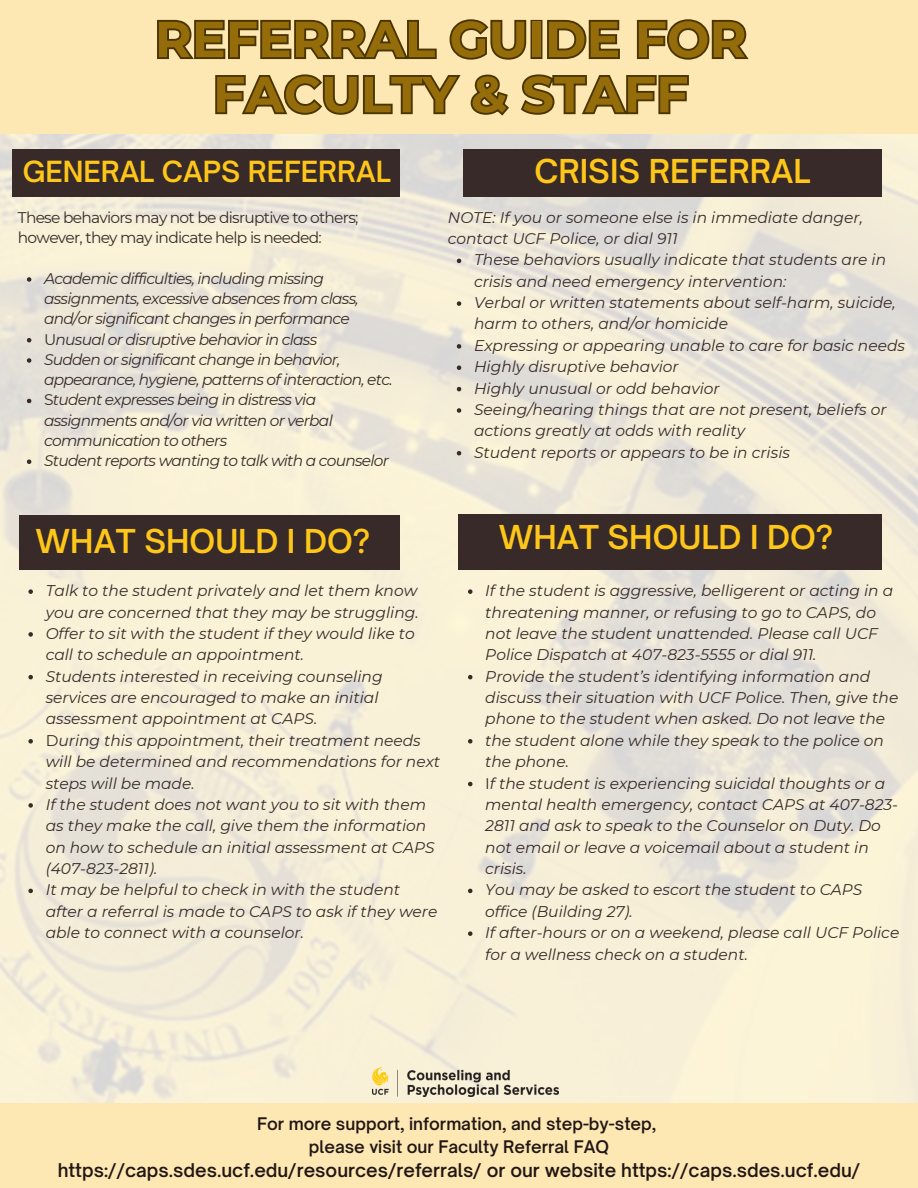
<style>
.page{position:relative;width:918px;height:1188px;background:#fff}
.page>*{position:absolute;margin:0;border:0;box-sizing:border-box;transform-origin:0 0}
.t1{font:700 50.55px/55.2px "Montserrat";color:#946c0a;text-align:center}
.t2{font:600 31.5px "Open Sauce One";color:#ffc61a}
.t3{font:600 27.9px "Open Sauce One";color:#ffc61a}
.t4{font:600 18.15px "Open Sauce One";color:#211614}
.t5{font:600 16.65px "Open Sauce One";color:#211614}
.t6{font:italic 15.45px/21.3px "Montserrat";color:#372a28}
.t7{font:italic 15.45px/20.2px "Montserrat";letter-spacing:-.045em;color:#372a28}
.t8{font:15.45px "Montserrat";letter-spacing:-.045em;color:#372a28}
.s1{font-style:normal}
</style>
<div class="page">
<div style="left:0;top:0;width:918px;height:134px;background:#fde8b4"></div>
<img style="left:0;top:134px;width:918px;height:969px">
<div style="left:12px;top:150px;width:388px;height:47px;background:#372a28"></div>
<div style="left:463px;top:150px;width:419px;height:47px;background:#372a28"></div>
<div style="left:458px;top:514px;width:424px;height:55px;background:#372a28"></div>
<div style="left:19px;top:515px;width:381px;height:54px;background:#372a28"></div>
<img style="left:373px;top:1068px;width:186px;height:28px">
<div style="left:0;top:1103px;width:918px;height:85px;background:#fde8b4"></div>
<svg style="left:28px;top:589px;width:5px;height:5px"></svg>
<svg style="left:28px;top:632px;width:5px;height:5px"></svg>
<svg style="left:28px;top:675px;width:5px;height:4px"></svg>
<svg style="left:28px;top:739px;width:5px;height:5px"></svg>
<svg style="left:28px;top:803px;width:5px;height:5px"></svg>
<svg style="left:28px;top:889px;width:5px;height:4px"></svg>
<svg style="left:468px;top:589px;width:4px;height:5px"></svg>
<svg style="left:468px;top:675px;width:4px;height:4px"></svg>
<svg style="left:468px;top:739px;width:4px;height:5px"></svg>
<svg style="left:468px;top:782px;width:4px;height:4px"></svg>
<svg style="left:468px;top:889px;width:4px;height:4px"></svg>
<svg style="left:468px;top:931px;width:4px;height:5px"></svg>
<svg style="left:27px;top:277px;width:4px;height:5px"></svg>
<svg style="left:27px;top:338px;width:4px;height:4px"></svg>
<svg style="left:27px;top:358px;width:4px;height:5px"></svg>
<svg style="left:27px;top:399px;width:4px;height:4px"></svg>
<svg style="left:27px;top:459px;width:4px;height:5px"></svg>
<svg style="left:457px;top:259px;width:4px;height:4px"></svg>
<svg style="left:457px;top:301px;width:4px;height:5px"></svg>
<svg style="left:457px;top:344px;width:4px;height:5px"></svg>
<svg style="left:457px;top:365px;width:4px;height:5px"></svg>
<svg style="left:457px;top:387px;width:4px;height:4px"></svg>
<svg style="left:457px;top:408px;width:4px;height:5px"></svg>
<svg style="left:457px;top:451px;width:4px;height:4px"></svg>
<svg style="left:157px;top:19px;width:592px;height:41px"></svg>
<svg style="left:215px;top:74px;width:474px;height:42px"></svg>
<p class="t1" style="left:155px;top:11px;width:593px">REFERRAL GUIDE FOR<br>FACULTY &amp; STAFF</p>
<p class="t3" style="left:23px;top:154px;width:370px">GENERAL CAPS REFERRAL</p>
<p class="t8" style="left:18px;top:208px;width:342px">These behaviors may not be disruptive to others;</p>
<p class="t8" style="left:18px;top:229px;width:305px">however, they may indicate help is needed:</p>
<p class="t7" style="left:44px;top:268px;width:316px">Academic difficulties, including missing assignments, excessive absences from class, and/or significant changes in performance</p>
<p class="t7" style="left:44px;top:329px;width:275px"><span class="s1">U</span>nusual or disruptive behavior in class</p>
<p class="t7" style="left:44px;top:349px;width:350px">Sudden or significant change in behavior, appearance, hygiene, patterns of interaction, etc.</p>
<p class="t7" style="left:44px;top:390px;width:290px"><span class="s1">S</span>tudent expresses being in distress via assignments and/or via written or verbal communication to others</p>
<p class="t7" style="left:44px;top:451px;width:346px">Student reports wanting to talk with a counselor</p>
<p class="t2" style="left:534px;top:152px;width:278px">CRISIS REFERRAL</p>
<p class="t6" style="left:448px;top:206px;width:417px">NOTE: If you or someone else is in immediate danger, contact UCF Police, or dial 911</p>
<p class="t6" style="left:474px;top:249px;width:414px">These behaviors usually indicate that students are in crisis and need emergency intervention:</p>
<p class="t6" style="left:474px;top:292px;width:423px">Verbal or written statements about self-harm, suicide, harm to others, and/or homicide</p>
<p class="t6" style="left:474px;top:335px;width:432px">Expressing or appearing unable to care for basic needs</p>
<p class="t6" style="left:474px;top:356px;width:206px">Highly disruptive behavior</p>
<p class="t6" style="left:474px;top:377px;width:247px">Highly unusual or odd behavior</p>
<p class="t6" style="left:474px;top:399px;width:414px">Seeing/hearing things that are not present, beliefs or actions greatly at odds with reality</p>
<p class="t6" style="left:474px;top:442px;width:317px">Student reports or appears to be in crisis</p>
<p class="t2" style="left:36px;top:521px;width:336px">WHAT SHOULD I DO?</p>
<p class="t2" style="left:499px;top:517px;width:336px">WHAT SHOULD I DO?</p>
<p class="t6" style="left:46px;top:580px;width:374px">Talk to the student privately and let them know you are concerned that they may be struggling.</p>
<p class="t6" style="left:46px;top:623px;width:371px">Offer to sit with the student if they would like to call to schedule an appointment.</p>
<p class="t6" style="left:46px;top:665px;width:338px">Students interested in receiving counseling services are encouraged to make an initial assessment appointment at CAPS.</p>
<p class="t6" style="left:46px;top:730px;width:396px"><span class="s1">D</span>uring this appointment, their treatment needs will be determined and recommendations for next steps will be made.</p>
<p class="t6" style="left:46px;top:794px;width:390px">If the student does not want you to sit with them as they make the call, give them the information on how to schedule an initial assessment at CAPS (407-823-2811).</p>
<p class="t6" style="left:46px;top:879px;width:393px">It may be helpful to check in with the student after a referral is made to CAPS to ask if they were able to connect with a counselor.</p>
<p class="t6" style="left:485px;top:580px;width:409px">If the student is aggressive, belligerent or acting in a threatening manner, or refusing to go to CAPS, do not leave the student unattended. Please call UCF Police Dispatch at 407-823-5555 or dial 911.</p>
<p class="t6" style="left:485px;top:665px;width:415px">Provide the student’s identifying information and discuss their situation with UCF Police. Then, give the phone to the student when asked. Do not leave the</p>
<p class="t6" style="left:485px;top:730px;width:400px">the student alone while they speak to the police on the phone.</p>
<p class="t6" style="left:485px;top:772px;width:414px"><span class="s1">I</span>f the student is experiencing suicidal thoughts or a mental health emergency, contact CAPS at 407-823- 2811 and ask to speak to the Counselor on Duty. Do not email or leave a voicemail about a student in crisis.</p>
<p class="t6" style="left:485px;top:879px;width:379px">You may be asked to escort the student to CAPS office (Building 27).</p>
<p class="t6" style="left:485px;top:922px;width:416px">If after-hours or on a weekend, please call UCF Police for a wellness check on a student.</p>
<p class="t5" style="left:257px;top:1113px;width:401px">For more support, information, and step-by-step,</p>
<p class="t5" style="left:309px;top:1136px;width:302px">please visit our Faculty Referral FAQ</p>
<p class="t4" style="left:58px;top:1159px;width:804px">https://caps.sdes.ucf.edu/resources/referrals/ or our website https://caps.sdes.ucf.edu/</p>
</div>
